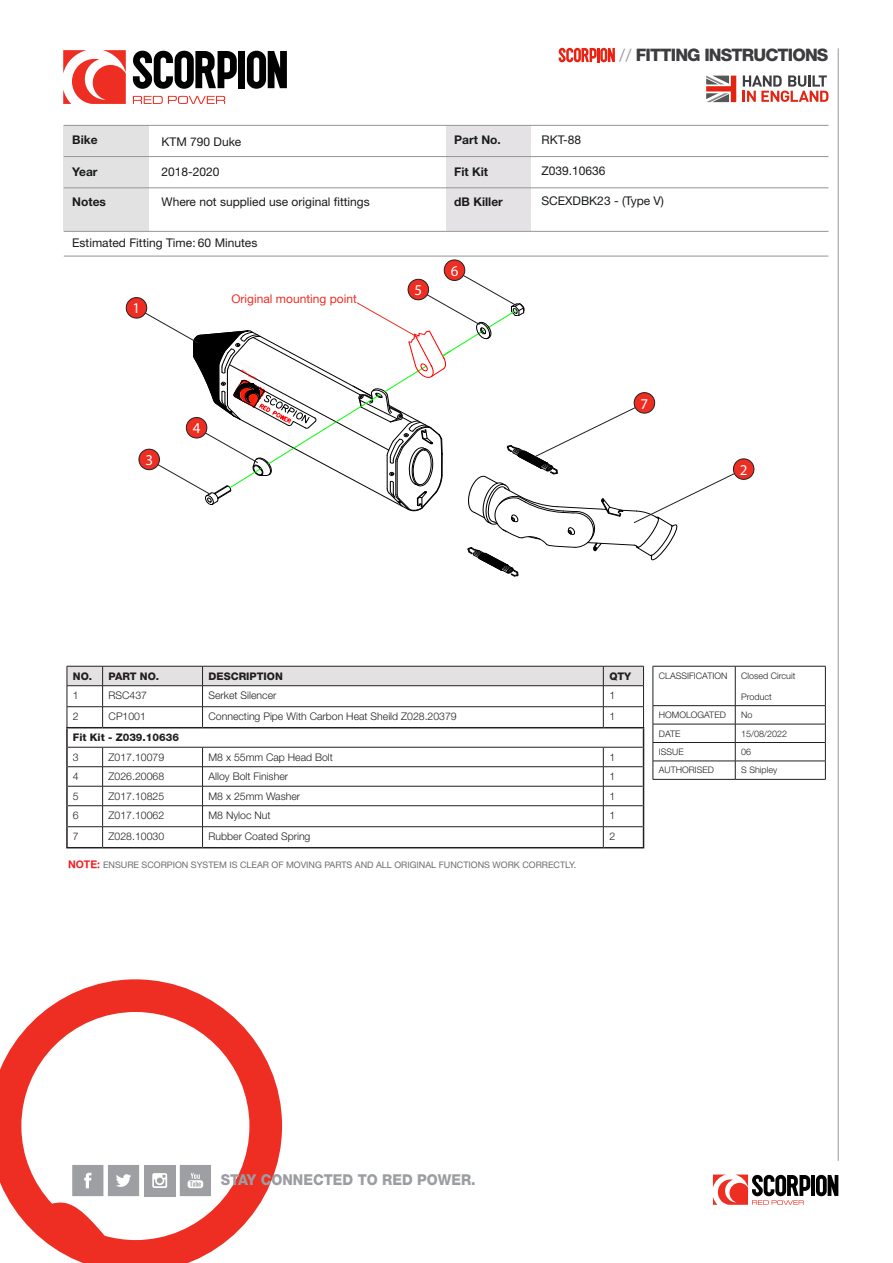
<style>
.page{position:relative;width:893px;height:1263px;background:#fff}
.page>*{position:absolute;margin:0;border:0;box-sizing:border-box;transform-origin:0 0}
.t1{font:800 17.25px "Helvetica Neue LT Std";letter-spacing:-.05em;color:#3d3d40}
.t2{font:800 15px "Helvetica Neue LT Std";color:#9b9ea1;scale:.94 1}
.t3{font:15px "Myriad Pro";color:#fff}
.t4{font:12px "Helvetica Neue LT Std";color:#191b1b}
.t5{font:700 12px "Helvetica Neue LT Std";color:#191b1b}
.t6{font:12px "Helvetica Neue LT Std";color:#ee2e22}
.t7{font:300 10.5px "Helvetica Neue LT Std";color:#231f20}
.t8{font:800 10.5px "Helvetica Neue LT Std";color:#231f20}
.t9{font:300 9px "Helvetica Neue LT Std";color:#231f20}
.t10{font:9px "Helvetica Neue LT Std";color:#6c6d70}
.t11{font:2.85px "Arial Rounded MT Bold";color:#f00}
.s1{font-family:"Myriad Pro";font-weight:400;font-size:18px;color:#9c9da3}
.s2{font-family:"Helvetica Neue";font-weight:700;font-size:10.5px;color:#ee1d23}
</style>
<div class="page">
<div style="left:446px;top:126px;width:84px;height:105px;background:#e4e2e4"></div>
<svg style="left:66px;top:666px;width:578px;height:181px"></svg>
<hr style="left:66px;top:847px;width:37px;height:1px;background:#231f20">
<hr style="left:103px;top:847px;width:100px;height:1px;background:#231f20">
<hr style="left:203px;top:847px;width:400px;height:1px;background:#231f20">
<hr style="left:603px;top:847px;width:41px;height:1px;background:#231f20">
<div style="left:64px;top:125px;width:85px;height:106px;background:#e2e2e3"></div>
<svg style="left:0;top:979px;width:282px;height:284px"></svg>
<hr style="left:64px;top:156px;width:764px;height:1px;background:#939598">
<hr style="left:64px;top:188px;width:764px;height:1px;background:#939598">
<svg style="left:713px;top:1174px;width:97px;height:31px"></svg>
<hr style="left:811px;top:1175px;width:4px;height:21px;background:#000">
<svg style="left:816px;top:1175px;width:22px;height:21px"></svg>
<hr style="left:653px;top:666px;width:82px;height:1px;background:#231f20">
<hr style="left:653px;top:666px;width:1px;height:39px;background:#231f20">
<hr style="left:735px;top:666px;width:91px;height:1px;background:#231f20">
<hr style="left:735px;top:666px;width:1px;height:39px;background:#231f20">
<hr style="left:825px;top:666px;width:1px;height:39px;background:#231f20">
<hr style="left:653px;top:705px;width:82px;height:1px;background:#231f20">
<hr style="left:735px;top:705px;width:91px;height:1px;background:#231f20">
<hr style="left:653px;top:724px;width:82px;height:1px;background:#231f20">
<hr style="left:735px;top:724px;width:91px;height:1px;background:#231f20">
<hr style="left:653px;top:742px;width:82px;height:1px;background:#231f20">
<hr style="left:735px;top:742px;width:91px;height:1px;background:#231f20">
<hr style="left:653px;top:761px;width:82px;height:1px;background:#231f20">
<svg style="left:653px;top:706px;width:1px;height:73px"></svg>
<hr style="left:735px;top:761px;width:91px;height:1px;background:#231f20">
<svg style="left:735px;top:706px;width:1px;height:73px"></svg>
<svg style="left:825px;top:706px;width:1px;height:73px"></svg>
<hr style="left:653px;top:779px;width:82px;height:1px;background:#231f20">
<hr style="left:735px;top:779px;width:91px;height:1px;background:#231f20">
<svg style="left:72px;top:1165px;width:67px;height:31px"></svg>
<svg style="left:180px;top:1165px;width:31px;height:31px"></svg>
<div style="left:144px;top:1165px;width:31px;height:31px;background:#9d9fa2"></div>
<svg style="left:152px;top:1173px;width:15px;height:15px"></svg>
<hr style="left:64px;top:256px;width:764px;height:1px;background:#939598">
<hr style="left:64px;top:231px;width:764px;height:1px;background:#939598">
<hr style="left:64px;top:125px;width:764px;height:1px;background:#939598">
<svg style="left:133px;top:96px;width:92px;height:8px"></svg>
<svg style="left:63px;top:50px;width:63px;height:54px"></svg>
<svg style="left:133px;top:51px;width:104px;height:38px"></svg>
<div style="left:238px;top:51px;width:7px;height:37px;background:#000"></div>
<svg style="left:247px;top:51px;width:40px;height:38px"></svg>
<hr style="left:838px;top:48px;width:1px;height:1113px;background:#939598">
<svg style="left:559px;top:48px;width:56px;height:14px"></svg>
<svg style="left:706px;top:76px;width:30px;height:26px"></svg>
<svg style="left:743px;top:75px;width:86px;height:27px"></svg>
<div style="left:444px;top:260px;width:21px;height:20px;background:#ee2e22;border-radius:50%"></div>
<div style="left:444px;top:260px;width:21px;height:21px;border:1px solid #231f20;border-radius:50%"></div>
<div style="left:733px;top:459px;width:21px;height:20px;background:#ee2e22;border-radius:50%"></div>
<div style="left:733px;top:458px;width:21px;height:22px;border:1px solid #231f20;border-radius:50%"></div>
<svg style="left:136px;top:269px;width:608px;height:307px"></svg>
<div style="left:126px;top:298px;width:21px;height:20px;background:#ee2e22;border-radius:50%"></div>
<div style="left:126px;top:297px;width:21px;height:21px;border:1px solid #231f20;border-radius:50%"></div>
<p class="t5" style="left:72px;top:132px;width:27px">Bike</p>
<p class="t5" style="left:72px;top:164px;width:27px">Year</p>
<p class="t5" style="left:72px;top:194px;width:35px">Notes</p>
<p class="t4" style="left:162px;top:134px;width:81px">KTM 790 Duke</p>
<p class="t4" style="left:162px;top:164px;width:60px">2018-2020</p>
<p class="t4" style="left:162px;top:195px;width:210px">Where not supplied use original fittings</p>
<p class="t4" style="left:72px;top:236px;width:187px">Estimated Fitting Time: 60 Minutes</p>
<p class="t3" style="left:133px;top:299px;width:9px">1</p>
<p class="t3" style="left:145px;top:451px;width:9px">3</p>
<p class="t3" style="left:193px;top:419px;width:9px">4</p>
<p class="t6" style="left:232px;top:291px;width:127px">Original mounting point</p>
<p class="t11" style="left:242px;top:369px;width:19px;rotate:31deg">RED POWER</p>
<p class="t3" style="left:414px;top:281px;width:9px">5</p>
<p class="t5" style="left:454px;top:132px;width:48px">Part No.</p>
<p class="t5" style="left:454px;top:164px;width:35px">Fit Kit</p>
<p class="t5" style="left:454px;top:194px;width:50px">dB Killer</p>
<p class="t3" style="left:451px;top:262px;width:9px">6</p>
<p class="t1" style="left:619px;top:44px;width:211px"><span class="s1">//</span> FITTING INSTRUCTIONS</p>
<p class="t4" style="left:541px;top:133px;width:41px">RKT-88</p>
<p class="t4" style="left:541px;top:163px;width:66px">Z039.10636</p>
<p class="t4" style="left:541px;top:194px;width:124px">SCEXDBK23 - (Type V)</p>
<p class="t3" style="left:641px;top:394px;width:9px">7</p>
<p class="t3" style="left:740px;top:460px;width:9px">2</p>
<p class="t8" style="left:73px;top:670px;width:21px">NO.</p>
<p class="t8" style="left:109px;top:670px;width:52px">PART NO.</p>
<p class="t8" style="left:209px;top:670px;width:76px">DESCRIPTION</p>
<p class="t8" style="left:609px;top:670px;width:23px">QTY</p>
<p class="t7" style="left:73px;top:689px;width:7px">1</p>
<p class="t7" style="left:109px;top:689px;width:40px">RSC437</p>
<p class="t7" style="left:209px;top:689px;width:69px">Serket Silencer</p>
<p class="t7" style="left:609px;top:689px;width:7px">1</p>
<p class="t7" style="left:73px;top:710px;width:7px">2</p>
<p class="t7" style="left:109px;top:710px;width:39px">CP1001</p>
<p class="t7" style="left:209px;top:710px;width:250px">Connecting Pipe With Carbon Heat Sheild Z028.20379</p>
<p class="t7" style="left:609px;top:710px;width:7px">1</p>
<p class="t8" style="left:73px;top:731px;width:108px">Fit Kit - Z039.10636</p>
<p class="t7" style="left:73px;top:750px;width:7px">3</p>
<p class="t7" style="left:109px;top:750px;width:57px">Z017.10079</p>
<p class="t7" style="left:209px;top:750px;width:126px">M8 x 55mm Cap Head Bolt</p>
<p class="t7" style="left:609px;top:750px;width:7px">1</p>
<p class="t7" style="left:73px;top:770px;width:7px">4</p>
<p class="t7" style="left:109px;top:770px;width:57px">Z026.20068</p>
<p class="t7" style="left:209px;top:770px;width:81px">Alloy Bolt Finisher</p>
<p class="t7" style="left:609px;top:770px;width:7px">1</p>
<p class="t7" style="left:73px;top:789px;width:7px">5</p>
<p class="t7" style="left:109px;top:789px;width:57px">Z017.10825</p>
<p class="t7" style="left:209px;top:789px;width:93px">M8 x 25mm Washer</p>
<p class="t7" style="left:609px;top:789px;width:7px">1</p>
<p class="t7" style="left:73px;top:809px;width:7px">6</p>
<p class="t7" style="left:109px;top:809px;width:57px">Z017.10062</p>
<p class="t7" style="left:209px;top:809px;width:64px">M8 Nyloc Nut</p>
<p class="t7" style="left:609px;top:809px;width:7px">1</p>
<p class="t7" style="left:73px;top:830px;width:7px">7</p>
<p class="t7" style="left:109px;top:830px;width:57px">Z028.10030</p>
<p class="t7" style="left:209px;top:830px;width:103px">Rubber Coated Spring</p>
<p class="t7" style="left:609px;top:830px;width:7px">2</p>
<p class="t10" style="left:68px;top:859px;width:510px"><span class="s2">NOTE:</span> ENSURE SCORPION SYSTEM IS CLEAR OF MOVING PARTS AND ALL ORIGINAL FUNCTIONS WORK CORRECTLY.</p>
<p class="t9" style="left:659px;top:670px;width:70px">CLASSIFICATION</p>
<p class="t9" style="left:741px;top:670px;width:56px">Closed Circuit</p>
<p class="t9" style="left:741px;top:691px;width:32px">Product</p>
<p class="t9" style="left:659px;top:709px;width:68px">HOMOLOGATED</p>
<p class="t9" style="left:741px;top:709px;width:13px">No</p>
<p class="t9" style="left:659px;top:728px;width:23px">DATE</p>
<p class="t9" style="left:741px;top:728px;width:48px">15/08/2022</p>
<p class="t9" style="left:659px;top:746px;width:26px">ISSUE</p>
<p class="t9" style="left:741px;top:746px;width:12px">06</p>
<p class="t9" style="left:659px;top:765px;width:57px">AUTHORISED</p>
<p class="t9" style="left:741px;top:765px;width:38px">S Shipley</p>
<p class="t2" style="left:221px;top:1170px;width:273px">STAY CONNECTED TO RED POWER.</p>
</div>
